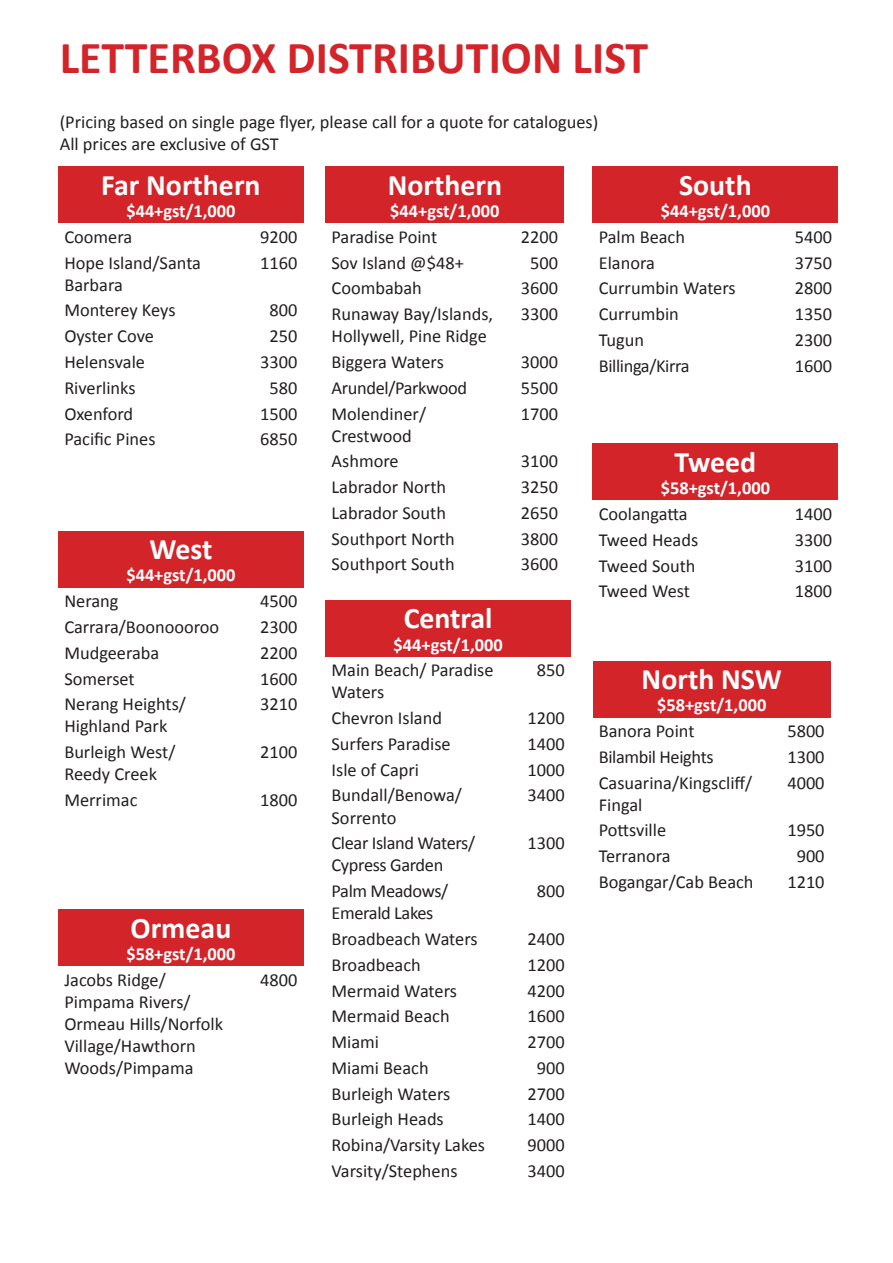
<style>
.page{position:relative;width:893px;height:1263px;background:#fff}
.page>*{position:absolute;margin:0;border:0;box-sizing:border-box;transform-origin:0 0}
.t1{font:700 45.9px "Calibri";color:#d3242a}
.t2{font:700 29.85px "Calibri";color:#fff}
.t3{font:18.3px/22px "Calibri";color:#231f20}
.t4{font:700 18.3px "Calibri";color:#fff}
.t5{font:18.3px "Calibri";letter-spacing:-.02em;color:#231f20}
</style>
<div class="page">
<div style="left:58px;top:167px;width:246px;height:56px;background:#d3242a"></div>
<div style="left:326px;top:167px;width:238px;height:56px;background:#d3242a"></div>
<div style="left:593px;top:167px;width:245px;height:56px;background:#d3242a"></div>
<div style="left:593px;top:444px;width:245px;height:56px;background:#d3242a"></div>
<div style="left:593px;top:661px;width:238px;height:56px;background:#d3242a"></div>
<div style="left:326px;top:600px;width:245px;height:56px;background:#d3242a"></div>
<div style="left:58px;top:909px;width:246px;height:57px;background:#d3242a"></div>
<div style="left:58px;top:531px;width:246px;height:56px;background:#d3242a"></div>
<p class="t1" style="left:60px;top:29px;width:590px">LETTERBOX DISTRIBUTION LIST</p>
<p class="t3" style="left:60px;top:110px;width:540px">(Pricing based on single page flyer, please call for a quote for catalogues)</p>
<p class="t3" style="left:60px;top:132px;width:221px">All prices are exclusive of GST</p>
<p class="t2" style="left:101px;top:167px;width:161px">Far Northern</p>
<p class="t4" style="left:126px;top:200px;width:111px">$44+gst/1,000</p>
<p class="t3" style="left:64px;top:225px;width:69px">Coomera</p>
<p class="t3" style="left:260px;top:225px;width:39px">9200</p>
<p class="t3" style="left:64px;top:251px;width:138px">Hope Island/Santa<br>Barbara</p>
<p class="t3" style="left:260px;top:251px;width:39px">1160</p>
<p class="t3" style="left:64px;top:299px;width:113px">Monterey Keys</p>
<p class="t3" style="left:270px;top:299px;width:29px">800</p>
<p class="t3" style="left:64px;top:325px;width:91px">Oyster Cove</p>
<p class="t3" style="left:270px;top:325px;width:29px">250</p>
<p class="t3" style="left:64px;top:350px;width:82px">Helensvale</p>
<p class="t3" style="left:260px;top:350px;width:39px">3300</p>
<p class="t3" style="left:64px;top:376px;width:73px">Riverlinks</p>
<p class="t3" style="left:270px;top:376px;width:29px">580</p>
<p class="t3" style="left:64px;top:402px;width:70px">Oxenford</p>
<p class="t3" style="left:260px;top:402px;width:39px">1500</p>
<p class="t3" style="left:64px;top:428px;width:93px">Pacific Pines</p>
<p class="t3" style="left:260px;top:428px;width:39px">6850</p>
<p class="t2" style="left:149px;top:531px;width:64px">West</p>
<p class="t4" style="left:126px;top:564px;width:111px">$44+gst/1,000</p>
<p class="t3" style="left:64px;top:590px;width:56px">Nerang</p>
<p class="t3" style="left:260px;top:590px;width:39px">4500</p>
<p class="t3" style="left:64px;top:615px;width:156px">Carrara/Boonoooroo</p>
<p class="t3" style="left:260px;top:615px;width:39px">2300</p>
<p class="t3" style="left:64px;top:641px;width:97px">Mudgeeraba</p>
<p class="t3" style="left:260px;top:641px;width:39px">2200</p>
<p class="t3" style="left:64px;top:667px;width:72px">Somerset</p>
<p class="t3" style="left:260px;top:667px;width:39px">1600</p>
<p class="t3" style="left:64px;top:693px;width:123px">Nerang Heights/<br>Highland Park</p>
<p class="t3" style="left:260px;top:693px;width:39px">3210</p>
<p class="t3" style="left:64px;top:740px;width:113px">Burleigh West/<br>Reedy Creek</p>
<p class="t3" style="left:260px;top:740px;width:39px">2100</p>
<p class="t3" style="left:64px;top:788px;width:75px">Merrimac</p>
<p class="t3" style="left:260px;top:788px;width:39px">1800</p>
<p class="t2" style="left:131px;top:909px;width:102px">Ormeau</p>
<p class="t4" style="left:126px;top:942px;width:111px">$58+gst/1,000</p>
<p class="t3" style="left:64px;top:968px;width:160px">Jacobs Ridge/<br>Pimpama Rivers/<br>Ormeau Hills/Norfolk<br>Village/Hawthorn<br>Woods/Pimpama</p>
<p class="t3" style="left:260px;top:968px;width:39px">4800</p>
<p class="t2" style="left:388px;top:167px;width:116px">Northern</p>
<p class="t4" style="left:390px;top:200px;width:111px">$44+gst/1,000</p>
<p class="t3" style="left:332px;top:225px;width:107px">Paradise Point</p>
<p class="t3" style="left:521px;top:225px;width:39px">2200</p>
<p class="t3" style="left:332px;top:251px;width:134px">Sov Island @$48+</p>
<p class="t3" style="left:530px;top:251px;width:29px">500</p>
<p class="t3" style="left:332px;top:277px;width:92px">Coombabah</p>
<p class="t3" style="left:521px;top:277px;width:39px">3600</p>
<p class="t3" style="left:332px;top:302px;width:163px">Runaway Bay/Islands,<br>Hollywell, Pine Ridge</p>
<p class="t3" style="left:521px;top:302px;width:39px">3300</p>
<p class="t3" style="left:332px;top:350px;width:114px">Biggera Waters</p>
<p class="t3" style="left:521px;top:350px;width:39px">3000</p>
<p class="t5" style="left:332px;top:375px;width:137px">Arundel/Parkwood</p>
<p class="t3" style="left:521px;top:376px;width:39px">5500</p>
<p class="t3" style="left:332px;top:402px;width:96px">Molendiner/<br>Crestwood</p>
<p class="t3" style="left:521px;top:402px;width:39px">1700</p>
<p class="t3" style="left:332px;top:450px;width:69px">Ashmore</p>
<p class="t3" style="left:521px;top:450px;width:39px">3100</p>
<p class="t3" style="left:332px;top:475px;width:116px">Labrador North</p>
<p class="t3" style="left:521px;top:475px;width:39px">3250</p>
<p class="t3" style="left:332px;top:501px;width:116px">Labrador South</p>
<p class="t3" style="left:521px;top:501px;width:39px">2650</p>
<p class="t3" style="left:332px;top:527px;width:125px">Southport North</p>
<p class="t3" style="left:521px;top:527px;width:39px">3800</p>
<p class="t3" style="left:332px;top:553px;width:125px">Southport South</p>
<p class="t3" style="left:521px;top:553px;width:39px">3600</p>
<p class="t2" style="left:404px;top:600px;width:90px">Central</p>
<p class="t4" style="left:394px;top:633px;width:111px">$44+gst/1,000</p>
<p class="t3" style="left:332px;top:659px;width:164px">Main Beach/ Paradise<br>Waters</p>
<p class="t3" style="left:537px;top:659px;width:29px">850</p>
<p class="t3" style="left:332px;top:706px;width:112px">Chevron Island</p>
<p class="t3" style="left:527px;top:706px;width:39px">1200</p>
<p class="t3" style="left:332px;top:732px;width:121px">Surfers Paradise</p>
<p class="t3" style="left:527px;top:732px;width:39px">1400</p>
<p class="t3" style="left:332px;top:758px;width:89px">Isle of Capri</p>
<p class="t3" style="left:527px;top:758px;width:39px">1000</p>
<p class="t3" style="left:332px;top:784px;width:132px">Bundall/Benowa/</p>
<p class="t3" style="left:332px;top:806px;width:66px">Sorrento</p>
<p class="t3" style="left:527px;top:784px;width:39px">3400</p>
<p class="t5" style="left:332px;top:830px;width:145px">Clear Island Waters/</p>
<p class="t5" style="left:332px;top:852px;width:113px">Cypress Garden</p>
<p class="t5" style="left:332px;top:878px;width:118px">Palm Meadows/</p>
<p class="t5" style="left:332px;top:900px;width:103px">Emerald Lakes</p>
<p class="t3" style="left:527px;top:832px;width:39px">1300</p>
<p class="t3" style="left:537px;top:879px;width:29px">800</p>
<p class="t3" style="left:332px;top:927px;width:148px">Broadbeach Waters</p>
<p class="t3" style="left:527px;top:927px;width:39px">2400</p>
<p class="t3" style="left:332px;top:953px;width:91px">Broadbeach</p>
<p class="t3" style="left:527px;top:953px;width:39px">1200</p>
<p class="t3" style="left:332px;top:979px;width:127px">Mermaid Waters</p>
<p class="t3" style="left:527px;top:979px;width:39px">4200</p>
<p class="t3" style="left:332px;top:1005px;width:120px">Mermaid Beach</p>
<p class="t3" style="left:527px;top:1005px;width:39px">1600</p>
<p class="t3" style="left:332px;top:1030px;width:49px">Miami</p>
<p class="t3" style="left:527px;top:1030px;width:39px">2700</p>
<p class="t3" style="left:332px;top:1056px;width:99px">Miami Beach</p>
<p class="t3" style="left:537px;top:1056px;width:29px">900</p>
<p class="t3" style="left:332px;top:1082px;width:120px">Burleigh Waters</p>
<p class="t3" style="left:527px;top:1082px;width:39px">2700</p>
<p class="t3" style="left:332px;top:1108px;width:114px">Burleigh Heads</p>
<p class="t3" style="left:527px;top:1108px;width:39px">1400</p>
<p class="t3" style="left:332px;top:1133px;width:155px">Robina/Varsity Lakes</p>
<p class="t3" style="left:527px;top:1133px;width:39px">9000</p>
<p class="t3" style="left:332px;top:1159px;width:128px">Varsity/Stephens</p>
<p class="t3" style="left:527px;top:1159px;width:39px">3400</p>
<p class="t2" style="left:679px;top:167px;width:74px">South</p>
<p class="t4" style="left:661px;top:200px;width:111px">$44+gst/1,000</p>
<p class="t3" style="left:599px;top:225px;width:88px">Palm Beach</p>
<p class="t3" style="left:795px;top:225px;width:39px">5400</p>
<p class="t3" style="left:599px;top:251px;width:58px">Elanora</p>
<p class="t3" style="left:795px;top:251px;width:39px">3750</p>
<p class="t3" style="left:599px;top:277px;width:138px">Currumbin Waters</p>
<p class="t3" style="left:795px;top:277px;width:39px">2800</p>
<p class="t3" style="left:599px;top:302px;width:82px">Currumbin</p>
<p class="t3" style="left:795px;top:302px;width:39px">1350</p>
<p class="t3" style="left:599px;top:328px;width:47px">Tugun</p>
<p class="t3" style="left:795px;top:328px;width:39px">2300</p>
<p class="t5" style="left:599px;top:353px;width:92px">Billinga/Kirra</p>
<p class="t3" style="left:795px;top:354px;width:39px">1600</p>
<p class="t2" style="left:674px;top:444px;width:83px">Tweed</p>
<p class="t4" style="left:661px;top:477px;width:111px">$58+gst/1,000</p>
<p class="t3" style="left:599px;top:502px;width:90px">Coolangatta</p>
<p class="t3" style="left:795px;top:502px;width:39px">1400</p>
<p class="t3" style="left:599px;top:528px;width:101px">Tweed Heads</p>
<p class="t3" style="left:795px;top:528px;width:39px">3300</p>
<p class="t3" style="left:599px;top:554px;width:98px">Tweed South</p>
<p class="t3" style="left:795px;top:554px;width:39px">3100</p>
<p class="t3" style="left:599px;top:580px;width:93px">Tweed West</p>
<p class="t3" style="left:795px;top:580px;width:39px">1800</p>
<p class="t2" style="left:642px;top:661px;width:142px">North NSW</p>
<p class="t4" style="left:657px;top:694px;width:111px">$58+gst/1,000</p>
<p class="t3" style="left:599px;top:719px;width:97px">Banora Point</p>
<p class="t3" style="left:787px;top:719px;width:39px">5800</p>
<p class="t5" style="left:599px;top:744px;width:116px">Bilambil Heights</p>
<p class="t3" style="left:787px;top:745px;width:39px">1300</p>
<p class="t3" style="left:599px;top:771px;width:155px">Casuarina/Kingscliff/<br>Fingal</p>
<p class="t3" style="left:787px;top:771px;width:39px">4000</p>
<p class="t3" style="left:599px;top:819px;width:69px">Pottsville</p>
<p class="t3" style="left:787px;top:819px;width:39px">1950</p>
<p class="t3" style="left:599px;top:845px;width:73px">Terranora</p>
<p class="t3" style="left:797px;top:845px;width:29px">900</p>
<p class="t3" style="left:599px;top:870px;width:156px">Bogangar/Cab Beach</p>
<p class="t3" style="left:787px;top:870px;width:39px">1210</p>
</div>
